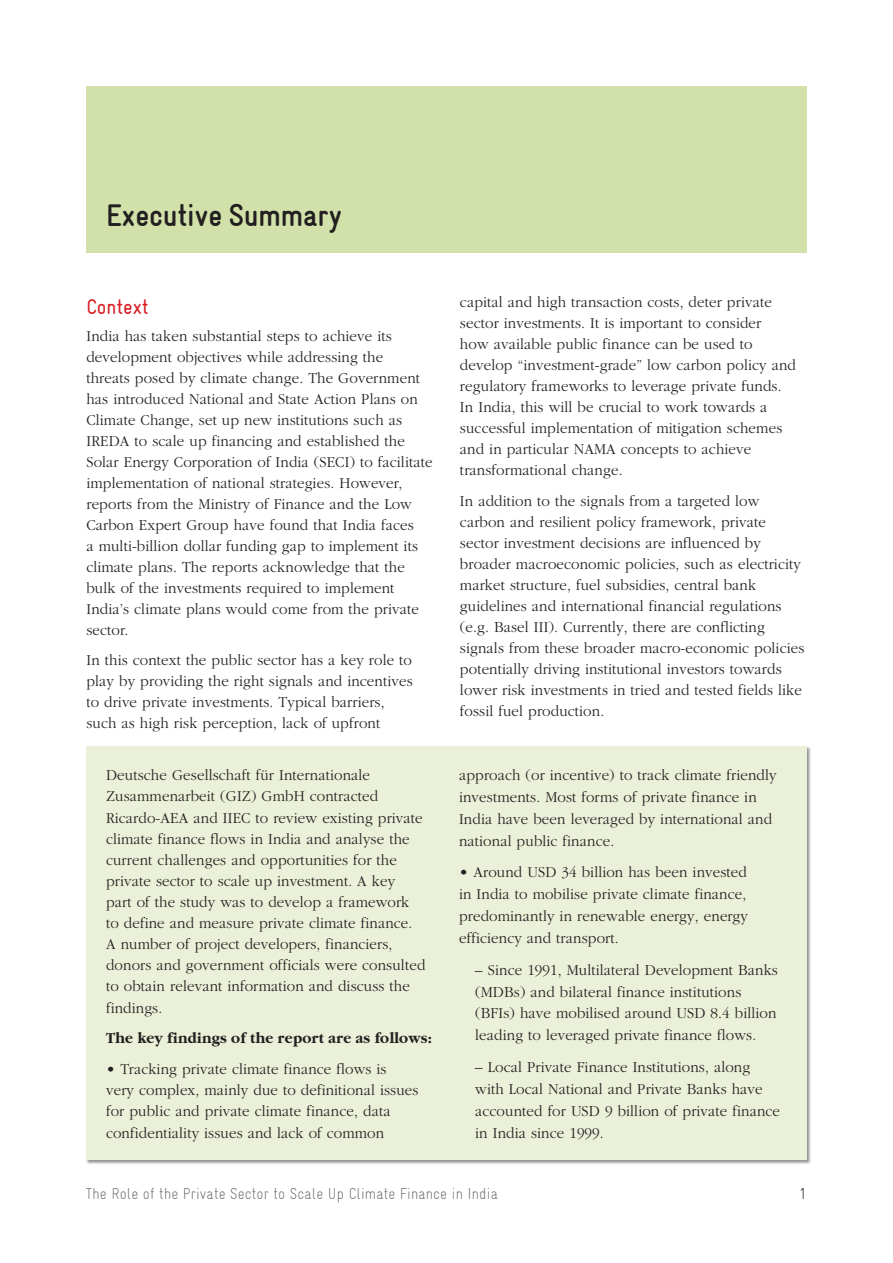
<style>
.page{position:relative;width:893px;height:1263px;background:#fff}
.page>*{position:absolute;margin:0;border:0;box-sizing:border-box;transform-origin:0 0}
.t1{font:700 condensed 31.5px "Gravur";color:#231f20}
.t2{font:condensed 21px "Gravur";color:#d81c23}
.t3{font:300 15.75px/21px "Garamond";letter-spacing:.01em;color:#231f20;scale:.95 1}
.t4{font:300 condensed 15.75px "Gravur";letter-spacing:.01em;color:#6c6d70;scale:.95 1}
.t5{font:700 15.75px "Garamond";letter-spacing:.01em;color:#231f20;scale:.95 1}
.t6{font:300 condensed 15.75px "Gravur";color:#231f20;scale:.95 1}
</style>
<div class="page">
<div style="left:86px;top:746px;width:721px;height:414px;background:#eaf1d8"></div>
<div style="left:86px;top:86px;width:721px;height:167px;background:#d1e1a9"></div>
<h1 class="t1" style="left:106px;top:198px;width:237px">Executive Summary</h1>
<h2 class="t2" style="left:86px;top:295px;width:64px">Context</h2>
<p class="t3" style="left:86px;top:325px;width:366px">India has taken substantial steps to achieve its development objectives while addressing the<br>threats posed by climate change. The Government has introduced National and State Action Plans on Climate Change, set up new institutions such as IREDA to scale up financing and established the Solar Energy Corporation of India (SECI) to facilitate implementation of national strategies. However, reports from the Ministry of Finance and the Low Carbon Expert Group have found that India faces<br>a multi-billion dollar funding gap to implement its climate plans. The reports acknowledge that the bulk of the investments required to implement India’s climate plans would come from the private sector.</p>
<p class="t3" style="left:86px;top:650px;width:345px">In this context the public sector has a key role to play by providing the right signals and incentives to drive private investments. Typical barriers, such as high risk perception, lack of upfront</p>
<p class="t3" style="left:106px;top:765px;width:338px">Deutsche Gesellschaft für Internationale Zusammenarbeit (GIZ) GmbH contracted Ricardo-AEA and IIEC to review existing private climate finance flows in India and analyse the current challenges and opportunities for the private sector to scale up investment. A key<br>part of the study was to develop a framework to define and measure private climate finance.<br>A number of project developers, financiers, donors and government officials were consulted to obtain relevant information and discuss the findings.</p>
<p class="t5" style="left:106px;top:1029px;width:345px">The key findings of the report are as follows:</p>
<p class="t3" style="left:106px;top:1059px;width:330px">• Tracking private climate finance flows is very complex, mainly due to definitional issues for public and private climate finance, data confidentiality issues and lack of common</p>
<p class="t3" style="left:460px;top:292px;width:355px">capital and high transaction costs, deter private sector investments. It is important to consider<br>how available public finance can be used to develop “investment-grade” low carbon policy and regulatory frameworks to leverage private funds.<br>In India, this will be crucial to work towards a successful implementation of mitigation schemes and in particular NAMA concepts to achieve transformational change.</p>
<p class="t3" style="left:460px;top:490px;width:364px">In addition to the signals from a targeted low carbon and resilient policy framework, private sector investment decisions are influenced by broader macroeconomic policies, such as electricity market structure, fuel subsidies, central bank guidelines and international financial regulations (e.g. Basel III). Currently, there are conflicting signals from these broader macro-economic policies potentially driving institutional investors towards lower risk investments in tried and tested fields like fossil fuel production.</p>
<p class="t3" style="left:459px;top:764px;width:336px;line-height:21.9px">approach (or incentive) to track climate friendly investments. Most forms of private finance in India have been leveraged by international and national public finance.</p>
<p class="t3" style="left:459px;top:862px;width:306px;line-height:21.9px;text-align:justify">• Around USD 34 billion has been invested in India to mobilise private climate finance, predominantly in renewable energy, energy efficiency and transport.</p>
<p class="t3" style="left:475px;top:959px;width:320px;line-height:21.9px">– Since 1991, Multilateral Development Banks (MDBs) and bilateral finance institutions (BFIs) have mobilised around USD 8.4 billion leading to leveraged private finance flows.</p>
<p class="t3" style="left:475px;top:1056px;width:322px;line-height:21.9px">– Local Private Finance Institutions, along with Local National and Private Banks have accounted for USD 9 billion of private finance in India since 1999.</p>
<p class="t4" style="left:86px;top:1184px;width:435px">The Role of the Private Sector to Scale Up Climate Finance in India</p>
<p class="t6" style="left:799px;top:1185px;width:10px">1</p>
</div>
